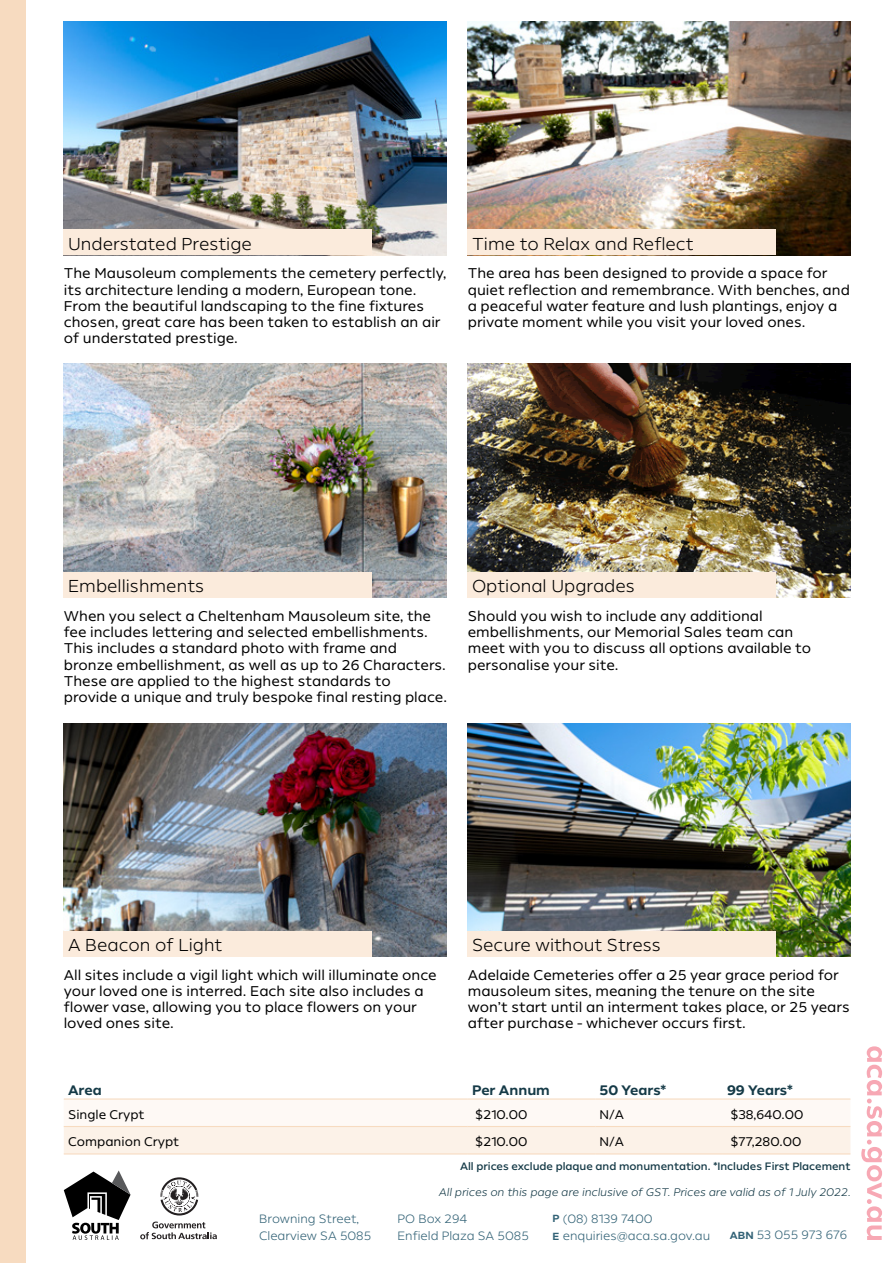
<style>
.page{position:relative;width:893px;height:1263px;background:#fff}
.page>*{position:absolute;margin:0;border:0;box-sizing:border-box;transform-origin:0 0}
.t1{font:16.5px "Helios Antique";color:#000}
.t2{font:500 13.5px/16.2px "Helios Antique";color:#000}
.t3{font:700 13.2px "Helios Antique";color:#153a47}
.t4{font:500 12px "Helios Antique";color:#000}
.t5{font:11.55px/16.5px "Helios Antique";color:#326276}
.t6{font:italic 10.5px "Helios Antique";color:#153a47}
.t7{font:600 10.2px "Helios Antique";color:#153a47}
.s1{font-weight:700;font-size:9.9px}
</style>
<div class="page">
<div style="left:0;top:0;width:26px;height:1263px;background:#f7dbc0"></div>
<svg style="left:64px;top:1099px;width:786px;height:54px"></svg>
<hr style="left:64px;top:1098px;width:404px;height:1px;background:#f7dbc0">
<hr style="left:468px;top:1098px;width:127px;height:1px;background:#f7dbc0">
<hr style="left:595px;top:1098px;width:128px;height:1px;background:#f7dbc0">
<hr style="left:723px;top:1098px;width:127px;height:1px;background:#f7dbc0">
<hr style="left:64px;top:1126px;width:404px;height:1px;background:#f7dbc0">
<hr style="left:468px;top:1126px;width:127px;height:1px;background:#f7dbc0">
<hr style="left:595px;top:1126px;width:128px;height:1px;background:#f7dbc0">
<hr style="left:723px;top:1126px;width:127px;height:1px;background:#f7dbc0">
<hr style="left:64px;top:1153px;width:404px;height:1px;background:#f7dbc0">
<hr style="left:468px;top:1153px;width:127px;height:1px;background:#f7dbc0">
<hr style="left:595px;top:1153px;width:128px;height:1px;background:#f7dbc0">
<hr style="left:723px;top:1153px;width:127px;height:1px;background:#f7dbc0">
<svg style="left:140px;top:1221px;width:77px;height:18px"></svg>
<svg style="left:160px;top:1177px;width:38px;height:38px"></svg>
<svg style="left:64px;top:1170px;width:67px;height:70px"></svg>
<img style="left:64px;top:364px;width:382px;height:234px">
<div style="left:64px;top:572px;width:308px;height:26px;background:#fbebdc"></div>
<img style="left:64px;top:723px;width:382px;height:234px">
<div style="left:64px;top:931px;width:308px;height:26px;background:#fbebdc"></div>
<img style="left:468px;top:364px;width:382px;height:234px">
<div style="left:468px;top:572px;width:308px;height:26px;background:#fbebdc"></div>
<img style="left:468px;top:723px;width:382px;height:234px">
<div style="left:468px;top:931px;width:308px;height:26px;background:#fbebdc"></div>
<img style="left:64px;top:21px;width:382px;height:234px">
<div style="left:64px;top:230px;width:308px;height:25px;background:#fbebdc"></div>
<img style="left:468px;top:21px;width:382px;height:234px">
<div style="left:468px;top:230px;width:308px;height:25px;background:#fbebdc"></div>
<svg style="left:861px;top:1046px;width:21px;height:194px"></svg>
<p class="t1" style="left:68px;top:233px;width:185px">Understated Prestige</p>
<p class="t2" style="left:64px;top:265px;width:384px">The Mausoleum complements the cemetery perfectly, its architecture lending a modern, European tone.<br>From the beautiful landscaping to the fine fixtures chosen, great care has been taken to establish an air of understated prestige.</p>
<p class="t1" style="left:472px;top:233px;width:223px">Time to Relax and Reflect</p>
<p class="t2" style="left:468px;top:265px;width:384px">The area has been designed to provide a space for quiet reflection and remembrance. With benches, and a peaceful water feature and lush plantings, enjoy a private moment while you visit your loved ones.</p>
<p class="t1" style="left:68px;top:576px;width:138px">Embellishments</p>
<p class="t2" style="left:64px;top:608px;width:385px">When you select a Cheltenham Mausoleum site, the fee includes lettering and selected embellishments.<br>This includes a standard photo with frame and bronze embellishment, as well as up to 26 Characters.<br>These are applied to the highest standards to provide a unique and truly bespoke final resting place.</p>
<p class="t1" style="left:472px;top:576px;width:164px">Optional Upgrades</p>
<p class="t2" style="left:468px;top:608px;width:345px">Should you wish to include any additional embellishments, our Memorial Sales team can meet with you to discuss all options available to personalise your site.</p>
<p class="t1" style="left:68px;top:935px;width:156px">A Beacon of Light</p>
<p class="t2" style="left:64px;top:967px;width:375px">All sites include a vigil light which will illuminate once your loved one is interred. Each site also includes a flower vase, allowing you to place flowers on your loved ones site.</p>
<p class="t1" style="left:472px;top:935px;width:190px">Secure without Stress</p>
<p class="t2" style="left:468px;top:967px;width:383px">Adelaide Cemeteries offer a 25 year grace period for mausoleum sites, meaning the tenure on the site won’t start until an interment takes place, or 25 years after purchase - whichever occurs first.</p>
<p class="t3" style="left:68px;top:1081px;width:35px">Area</p>
<p class="t3" style="left:472px;top:1081px;width:79px">Per Annum</p>
<p class="t3" style="left:600px;top:1081px;width:68px">50 Years*</p>
<p class="t3" style="left:727px;top:1081px;width:67px">99 Years*</p>
<p class="t4" style="left:68px;top:1107px;width:78px">Single Crypt</p>
<p class="t4" style="left:475px;top:1107px;width:54px">$210.00</p>
<p class="t4" style="left:600px;top:1107px;width:26px">N/A</p>
<p class="t4" style="left:730px;top:1107px;width:75px">$38,640.00</p>
<p class="t4" style="left:68px;top:1134px;width:113px">Companion Crypt</p>
<p class="t4" style="left:475px;top:1134px;width:54px">$210.00</p>
<p class="t4" style="left:600px;top:1134px;width:26px">N/A</p>
<p class="t4" style="left:730px;top:1134px;width:73px">$77,280.00</p>
<p class="t7" style="left:460px;top:1160px;width:392px">All prices exclude plaque and monumentation. *Includes First Placement</p>
<p class="t5" style="left:259px;top:1211px;width:114px">Browning Street,<br>Clearview SA 5085</p>
<p class="t6" style="left:438px;top:1186px;width:413px">All prices on this page are inclusive of GST. Prices are valid as of 1 July 2022.</p>
<p class="t5" style="left:397px;top:1211px;width:133px">PO Box 294<br>Enfield Plaza SA 5085</p>
<p class="t5" style="left:553px;top:1211px;width:159px"><span class="s1">P</span> (08) 8139 7400<br><span class="s1">E</span> enquiries@aca.sa.gov.au</p>
<p class="t5" style="left:730px;top:1226px;width:119px"><span class="s1">ABN</span> 53 055 973 676</p>
</div>
